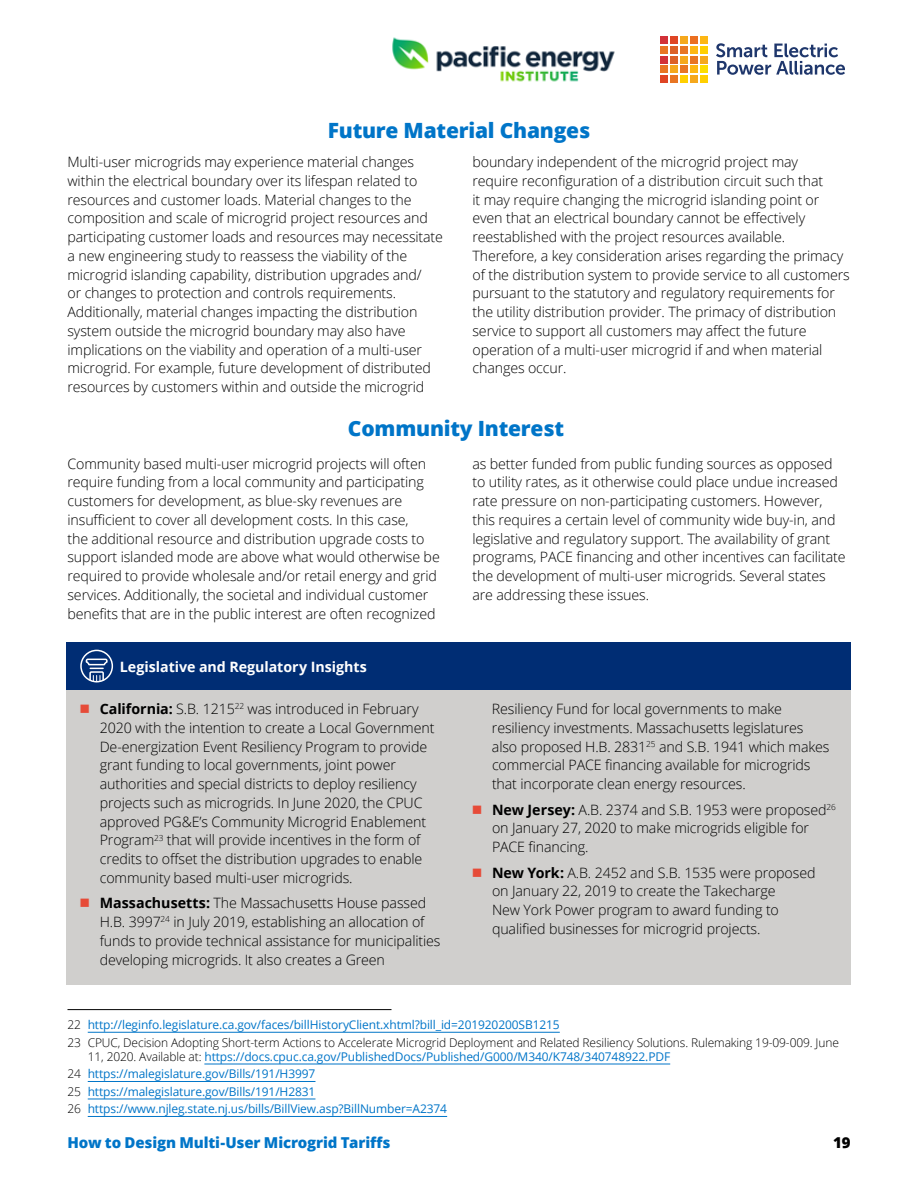
<style>
.page{position:relative;width:918px;height:1188px;background:#fff}
.page>*{position:absolute;margin:0;border:0;box-sizing:border-box;transform-origin:0 0}
.t1{font:800 21px "Open Sans";letter-spacing:-.01em;color:#0075c8}
.t2{font:800 15px "Open Sans";letter-spacing:-.01em;color:#0075c8}
.t3{font:800 15px "Open Sans";color:#000}
.t4{font:300 14.25px/18.8px "Open Sans";letter-spacing:-.01em;color:#000}
.t5{font:700 14.25px "Open Sans";color:#fff}
.t6{font:12px/17.5px "Open Sans";letter-spacing:-.01em;color:#0075c8}
.t7{font:300 12px/17.5px "Open Sans";letter-spacing:-.01em;color:#000}
.s1{color:#e64b38}
.s2{font-weight:700}
.s3{font-weight:400;color:#0075c8}
.s4{font-weight:300;color:#000}
</style>
<div class="page">
<img style="left:392px;top:37px;width:223px;height:45px">
<div style="left:670px;top:46px;width:8px;height:8px;background:#dc6026"></div>
<div style="left:670px;top:56px;width:8px;height:8px;background:#dc6026"></div>
<div style="left:690px;top:37px;width:8px;height:7px;background:#eb6f20"></div>
<div style="left:661px;top:46px;width:7px;height:8px;background:#e87524"></div>
<div style="left:661px;top:66px;width:7px;height:7px;background:#e87524"></div>
<div style="left:670px;top:75px;width:8px;height:8px;background:#e87524"></div>
<div style="left:680px;top:46px;width:8px;height:8px;background:#e87524"></div>
<div style="left:680px;top:66px;width:8px;height:7px;background:#e87524"></div>
<div style="left:690px;top:56px;width:8px;height:8px;background:#e87524"></div>
<div style="left:690px;top:46px;width:8px;height:8px;background:#fdb714"></div>
<div style="left:690px;top:66px;width:8px;height:7px;background:#fdb714"></div>
<div style="left:700px;top:37px;width:8px;height:7px;background:#fdb714"></div>
<div style="left:670px;top:66px;width:8px;height:7px;background:#f5a81d"></div>
<div style="left:680px;top:37px;width:8px;height:7px;background:#f5a81d"></div>
<div style="left:680px;top:56px;width:8px;height:8px;background:#f5a81d"></div>
<div style="left:690px;top:75px;width:8px;height:8px;background:#f5a81d"></div>
<div style="left:700px;top:56px;width:8px;height:8px;background:#f5a81d"></div>
<div style="left:700px;top:66px;width:8px;height:7px;background:#fddd00"></div>
<div style="left:680px;top:75px;width:8px;height:8px;background:#ffcf01"></div>
<div style="left:700px;top:46px;width:8px;height:8px;background:#ffcf01"></div>
<div style="left:700px;top:75px;width:8px;height:8px;background:#ffcf01"></div>
<svg style="left:716px;top:43px;width:129px;height:32px"></svg>
<div style="left:661px;top:56px;width:7px;height:8px;background:#d23138"></div>
<div style="left:661px;top:37px;width:7px;height:7px;background:#d23138"></div>
<div style="left:661px;top:75px;width:7px;height:8px;background:#df4525"></div>
<div style="left:670px;top:37px;width:8px;height:7px;background:#df4525"></div>
<hr style="left:68px;top:1009px;width:324px;height:1px;background:#000">
<hr style="left:88px;top:1032px;width:472px;height:1px;background:#0075c8">
<hr style="left:204px;top:1064px;width:466px;height:1px;background:#0075c8">
<hr style="left:88px;top:1081px;width:227px;height:1px;background:#0075c8">
<hr style="left:88px;top:1099px;width:227px;height:1px;background:#0075c8">
<hr style="left:88px;top:1116px;width:359px;height:1px;background:#0075c8">
<div style="left:66px;top:642px;width:784px;height:343px;background:#d0cfcd"></div>
<div style="left:67px;top:642px;width:784px;height:48px;background:#002d74"></div>
<div style="left:80px;top:650px;width:33px;height:32px;border:2px solid #fff;border-radius:50%"></div>
<svg style="left:85px;top:658px;width:24px;height:24px"></svg>
<h1 class="t1" style="left:328px;top:114px;width:264px">Future Material Changes</h1>
<p class="t4" style="left:68px;top:152px;width:377px">Multi-user microgrids may experience material changes within the electrical boundary over its lifespan related to resources and customer loads. Material changes to the composition and scale of microgrid project resources and participating customer loads and resources may necessitate a new engineering study to reassess the viability of the microgrid islanding capability, distribution upgrades and/<br>or changes to protection and controls requirements.<br>Additionally, material changes impacting the distribution system outside the microgrid boundary may also have implications on the viability and operation of a multi-user microgrid. For example, future development of distributed resources by customers within and outside the microgrid</p>
<p class="t4" style="left:472px;top:152px;width:379px">boundary independent of the microgrid project may<br>require reconfiguration of a distribution circuit such that<br>it may require changing the microgrid islanding point or even that an electrical boundary cannot be effectively reestablished with the project resources available.<br>Therefore, a key consideration arises regarding the primacy of the distribution system to provide service to all customers pursuant to the statutory and regulatory requirements for the utility distribution provider. The primacy of distribution service to support all customers may affect the future operation of a multi-user microgrid if and when material changes occur.</p>
<h1 class="t1" style="left:348px;top:413px;width:218px">Community Interest</h1>
<p class="t4" style="left:68px;top:454px;width:374px">Community based multi-user microgrid projects will often require funding from a local community and participating customers for development, as blue-sky revenues are insufficient to cover all development costs. In this case,<br>the additional resource and distribution upgrade costs to support islanded mode are above what would otherwise be required to provide wholesale and/or retail energy and grid services. Additionally, the societal and individual customer benefits that are in the public interest are often recognized</p>
<p class="t4" style="left:472px;top:454px;width:375px">as better funded from public funding sources as opposed to utility rates, as it otherwise could place undue increased rate pressure on non-participating customers. However, this requires a certain level of community wide buy-in, and legislative and regulatory support. The availability of grant programs, PACE financing and other incentives can facilitate the development of multi-user microgrids. Several states are addressing these issues.</p>
<p class="t5" style="left:120px;top:656px;width:249px">Legislative and Regulatory Insights</p>
<p class="t4" style="left:100px;top:699px;width:336px;text-indent:-20px"><span class="s1">■</span> <span class="s2">California:</span> S.B. 1215<sup>22</sup> was introduced in February 2020 with the intention to create a Local Government De-energization Event Resiliency Program to provide grant funding to local governments, joint power authorities and special districts to deploy resiliency projects such as microgrids. In June 2020, the CPUC approved PG&amp;E’s Community Microgrid Enablement Program<sup>23</sup> that will provide incentives in the form of credits to offset the distribution upgrades to enable community based multi-user microgrids.</p>
<p class="t4" style="left:100px;top:893px;width:342px;text-indent:-20px"><span class="s1">■</span> <span class="s2">Massachusetts:</span> The Massachusetts House passed H.B. 3997<sup>24</sup> in July 2019, establishing an allocation of funds to provide technical assistance for municipalities developing microgrids. It also creates a Green</p>
<p class="t4" style="left:492px;top:699px;width:339px">Resiliency Fund for local governments to make resiliency investments. Massachusetts legislatures also proposed H.B. 2831<sup>25</sup> and S.B. 1941 which makes commercial PACE financing available for microgrids that incorporate clean energy resources.</p>
<p class="t4" style="left:492px;top:800px;width:345px;text-indent:-20px"><span class="s1">■</span> <span class="s2">New Jersey:</span> A.B. 2374 and S.B. 1953 were proposed<sup>26 </sup>on January 27, 2020 to make microgrids eligible for<br>PACE financing.</p>
<p class="t4" style="left:492px;top:863px;width:325px;text-indent:-20px"><span class="s1">■</span> <span class="s2">New York:</span> A.B. 2452 and S.B. 1535 were proposed on January 22, 2019 to create the Takecharge<br>New York Power program to award funding to qualified businesses for microgrid projects.</p>
<p class="t7" style="left:68px;top:1016px;width:773px">22 <span class="s3">http://leginfo.legislature.ca.gov/faces/billHistoryClient.xhtml?bill_id=201920200SB1215<br></span>23 CPUC, Decision Adopting Short-term Actions to Accelerate Microgrid Deployment and Related Resiliency Solutions. Rulemaking 19-09-009. June</p>
<p class="t6" style="left:68px;top:1048px;width:604px;text-indent:20px"><span class="s4">11, 2020. Available at:</span> https://docs.cpuc.ca.gov/PublishedDocs/Published/G000/M340/K748/340748922.PDF <span class="s4">24</span> https://malegislature.gov/Bills/191/H3997<br><span class="s4">25</span> https://malegislature.gov/Bills/191/H2831<br><span class="s4">26</span> https://www.njleg.state.nj.us/bills/BillView.asp?BillNumber=A2374</p>
<p class="t2" style="left:68px;top:1131px;width:325px">How to Design Multi-User Microgrid Tariffs</p>
<p class="t3" style="left:833px;top:1131px;width:19px">19</p>
</div>
